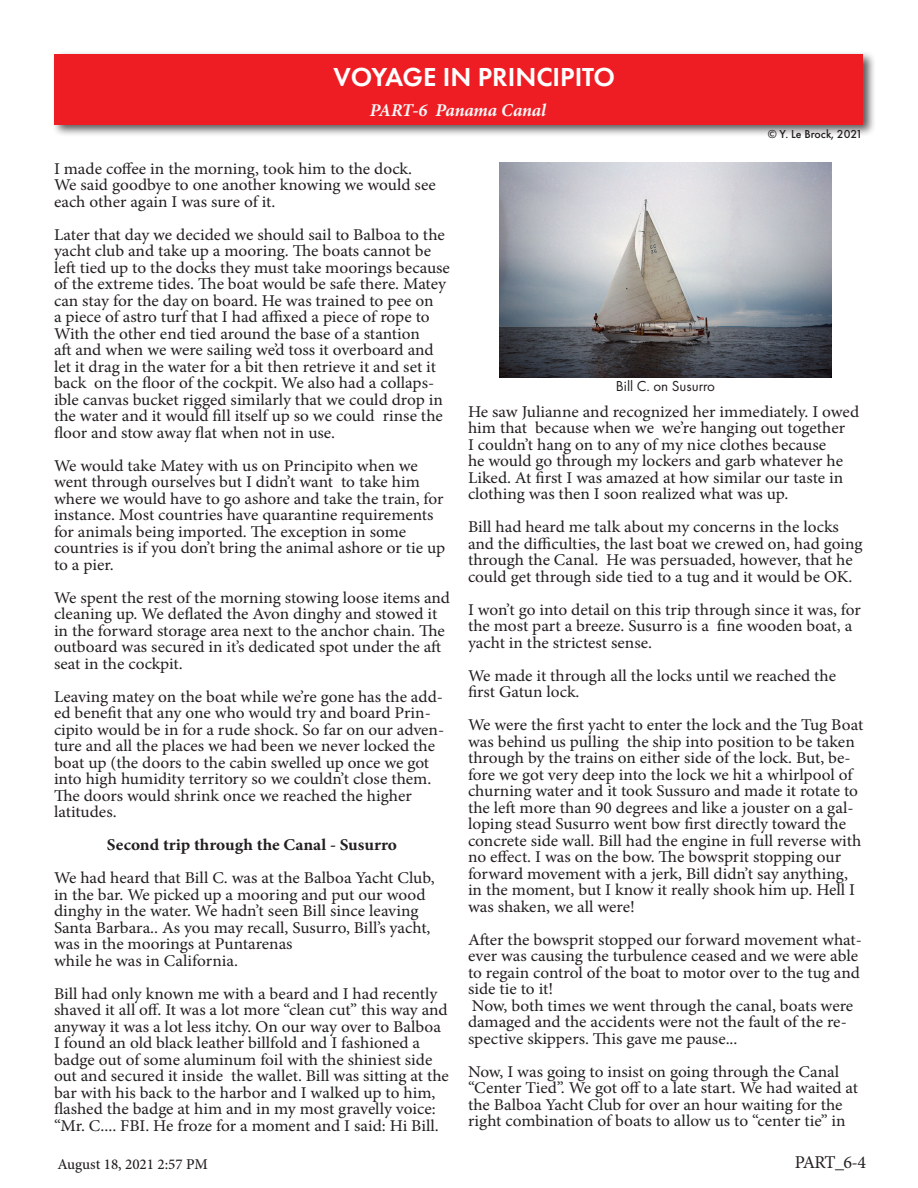
<style>
.page{position:relative;width:918px;height:1188px;background:#fff}
.page>*{position:absolute;margin:0;border:0;box-sizing:border-box;transform-origin:0 0}
.t1{font:600 27px "Futura PT";color:#fff}
.t2{font:italic 700 18px "Minion Pro";letter-spacing:-.01em;color:#f7f7f8}
.t3{font:18px "Minion Pro";color:#231f20}
.t4{font:16.5px/16.5px "Minion Pro";letter-spacing:-.005em;color:#231f20;scale:1.05 1}
.t5{font:700 16.5px "Minion Pro";color:#231f20;scale:1.05 1}
.t6{font:500 15px "Minion Pro";color:#231f20}
.t7{font:15px "Futura PT";color:#231f20}
.t8{font:500 12px "Futura PT";color:#231f20}
</style>
<div class="page">
<div style="left:51px;top:51px;width:825px;height:87px;background:#231f20;opacity:.75"></div>
<div style="left:55px;top:54px;width:808px;height:71px;background:#ee1d23"></div>
<img style="left:500px;top:162px;width:331px;height:216px">
<h1 class="t1" style="left:333px;top:60px;width:283px">VOYAGE IN PRINCIPITO</h1>
<p class="t2" style="left:370px;top:97px;width:178px">PART-6 Panama Canal</p>
<p class="t8" style="left:768px;top:127px;width:96px">© Y. Le Brock, 2021</p>
<p class="t4" style="left:54px;top:161px;width:343px">I made coffee in the morning, took him to the dock.</p>
<p class="t4" style="left:54px;top:177px;width:365px">We said goodbye to one another knowing we would see each other again I was sure of it.</p>
<p class="t4" style="left:54px;top:227px;width:379px">Later that day we decided we should sail to Balboa to the yacht club and take up a mooring. The boats cannot be left tied up to the docks they must take moorings because of the extreme tides. The boat would be safe there. Matey can stay for the day on board. He was trained to pee on<br>a piece of astro turf that I had affixed a piece of rope to With the other end tied around the base of a stantion<br>aft and when we were sailing we’d toss it overboard and let it drag in the water for a bit then retrieve it and set it back on the floor of the cockpit. We also had a collaps&shy;ible canvas bucket rigged similarly that we could drop in the water and it would fill itself up so we could rinse the floor and stow away flat when not in use.</p>
<p class="t4" style="left:54px;top:458px;width:374px">We would take Matey with us on Principito when we went through ourselves but I didn’t want to take him where we would have to go ashore and take the train, for instance. Most countries have quarantine requirements for animals being imported. The exception in some countries is if you don’t bring the animal ashore or tie up to a pier.</p>
<p class="t4" style="left:54px;top:590px;width:379px">We spent the rest of the morning stowing loose items and cleaning up. We deflated the Avon dinghy and stowed it in the forward storage area next to the anchor chain. The outboard was secured in it’s dedicated spot under the aft seat in the cockpit.</p>
<p class="t4" style="left:54px;top:689px;width:373px">Leaving matey on the boat while we’re gone has the add&shy;ed benefit that any one who would try and board Prin&shy;cipito would be in for a rude shock. So far on our adven&shy;ture and all the places we had been we never locked the boat up (the doors to the cabin swelled up once we got into high humidity territory so we couldn’t close them.<br>The doors would shrink once we reached the higher latitudes.</p>
<p class="t5" style="left:107px;top:834px;width:278px">Second trip through the Canal - Susurro</p>
<p class="t4" style="left:54px;top:870px;width:364px">We had heard that Bill C. was at the Balboa Yacht Club, in the bar. We picked up a mooring and put our wood dinghy in the water. We hadn’t seen Bill since leaving Santa Barbara.. As you may recall, Susurro, Bill’s yacht, was in the moorings at Puntarenas</p>
<p class="t4" style="left:54px;top:953px;width:177px">while he was in California.</p>
<p class="t4" style="left:54px;top:986px;width:378px">Bill had only known me with a beard and I had recently shaved it all off. It was a lot more “clean cut” this way and anyway it was a lot less itchy. On our way over to Balboa I found an old black leather billfold and I fashioned a badge out of some aluminum foil with the shiniest side out and secured it inside the wallet. Bill was sitting at the bar with his back to the harbor and I walked up to him, flashed the badge at him and in my most gravelly voice: “Mr. C.... FBI. He froze for a moment and I said: Hi Bill.</p>
<p class="t7" style="left:616px;top:377px;width:101px">Bill C. on Susurro</p>
<p class="t4" style="left:468px;top:404px;width:374px">He saw Julianne and recognized her immediately. I owed him that because when we we’re hanging out together<br>I couldn’t hang on to any of my nice clothes because<br>he would go through my lockers and garb whatever he Liked. At first I was amazed at how similar our taste in clothing was then I soon realized what was up.</p>
<p class="t4" style="left:468px;top:519px;width:377px">Bill had heard me talk about my concerns in the locks and the difficulties, the last boat we crewed on, had going through the Canal. He was persuaded, however, that he could get through side tied to a tug and it would be OK.</p>
<p class="t4" style="left:468px;top:602px;width:376px">I won’t go into detail on this trip through since it was, for the most part a breeze. Susurro is a fine wooden boat, a yacht in the strictest sense.</p>
<p class="t4" style="left:468px;top:668px;width:352px">We made it through all the locks until we reached the first Gatun lock.</p>
<p class="t4" style="left:468px;top:717px;width:378px">We were the first yacht to enter the lock and the Tug Boat was behind us pulling the ship into position to be taken through by the trains on either side of the lock. But, be&shy;fore we got very deep into the lock we hit a whirlpool of churning water and it took Sussuro and made it rotate to the left more than 90 degrees and like a jouster on a gal&shy;loping stead Susurro went bow first directly toward the concrete side wall. Bill had the engine in full reverse with no effect. I was on the bow. The bowsprit stopping our forward movement with a jerk, Bill didn’t say anything, in the moment, but I know it really shook him up. Hell I was shaken, we all were!</p>
<p class="t4" style="left:468px;top:932px;width:377px">After the bowsprit stopped our forward movement what&shy;ever was causing the turbulence ceased and we were able to regain control of the boat to motor over to the tug and side tie to it!</p>
<p class="t4" style="left:468px;top:998px;width:368px">Now, both times we went through the canal, boats were damaged and the accidents were not the fault of the re&shy;spective skippers. This gave me pause...</p>
<p class="t4" style="left:468px;top:1064px;width:373px">Now, I was going to insist on going through the Canal “Center Tied”. We got off to a late start. We had waited at the Balboa Yacht Club for over an hour waiting for the right combination of boats to allow us to “center tie” in</p>
<p class="t6" style="left:57px;top:1154px;width:152px">August 18, 2021 2:57 PM</p>
<p class="t3" style="left:795px;top:1150px;width:73px">PART_6-4</p>
</div>
